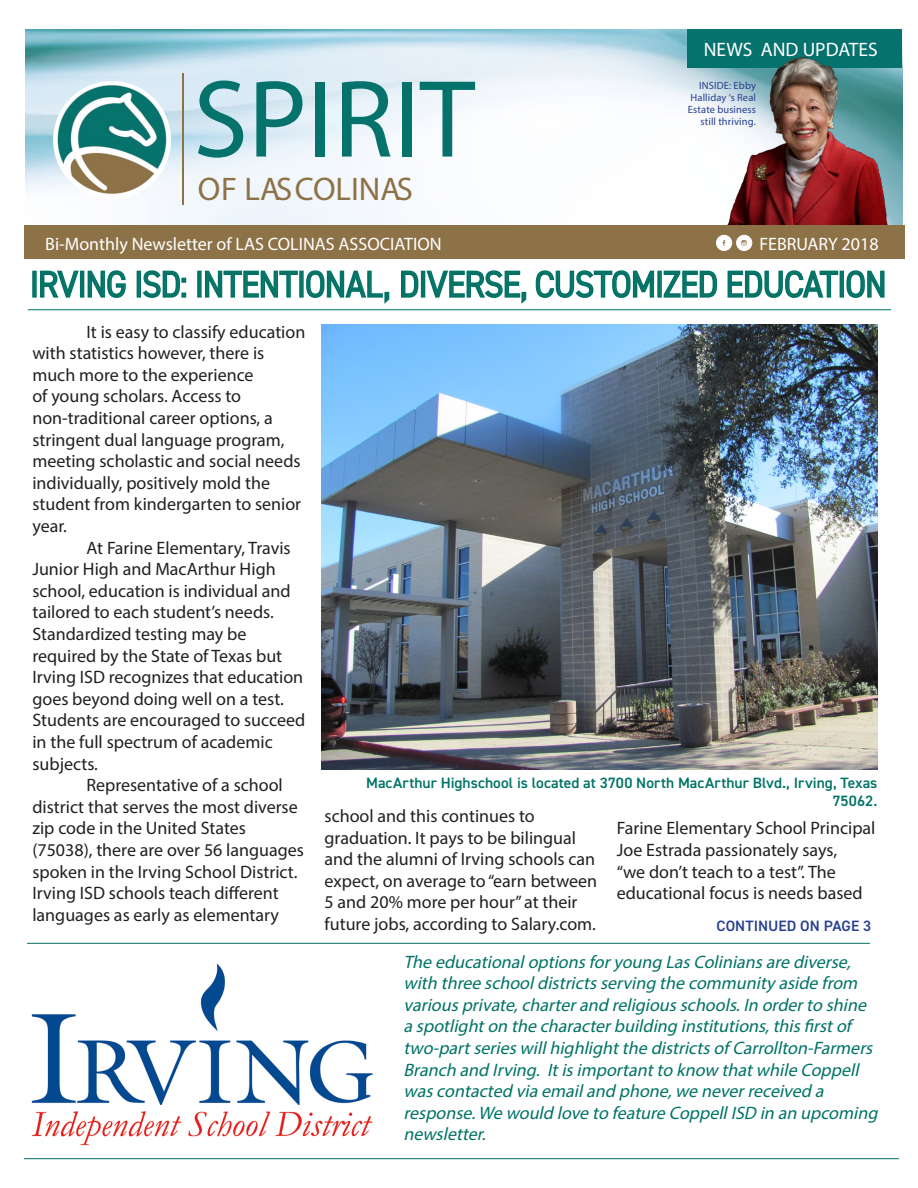
<style>
.page{position:relative;width:918px;height:1188px;background:#fff}
.page>*{position:absolute;margin:0;border:0;box-sizing:border-box;transform-origin:0 0}
.t1{font:111px "Myriad Pro";color:#06726c}
.t2{font:36.9px "DIN2014";letter-spacing:-.02em;color:#0a7367;scale:.92 1}
.t3{font:32.85px "Myriad Pro";color:#8e7247}
.t4{font:19.5px "Myriad Pro";color:#fff}
.t5{font:18px/21.6px "Myriad Pro";color:#231f20}
.t6{font:italic 18px/21.6px "Myriad Pro";color:#007366}
.t7{font:18px "Myriad Pro";color:#fff}
.t8{font:600 15px/18px "DIN2014";color:#007366;text-align:right}
.t9{font:600 15px "DIN2014";color:#253f8e}
.t10{font:10.5px/12px "Myriad Pro";letter-spacing:.01em;color:#253f8e;text-align:right}
</style>
<div class="page">
<img style="left:25px;top:29px;width:877px;height:196px">
<hr style="left:183px;top:73px;width:1px;height:132px;background:#8e7247">
<hr style="left:24px;top:1158px;width:875px;height:1px;background:#007366">
<img style="left:53px;top:81px;width:118px;height:118px;border-radius:59px">
<div style="left:687px;top:29px;width:215px;height:38px;background:#05726d"></div>
<div style="left:32px;top:271px;width:5px;height:27px;border:2px solid #007366"></div>
<svg style="left:40px;top:270px;width:40px;height:28px"></svg>
<div style="left:80px;top:271px;width:4px;height:27px;border:2px solid #007366"></div>
<svg style="left:87px;top:270px;width:39px;height:28px"></svg>
<div style="left:137px;top:271px;width:4px;height:27px;border:2px solid #007366"></div>
<svg style="left:143px;top:270px;width:43px;height:28px"></svg>
<div style="left:197px;top:271px;width:5px;height:27px;border:2px solid #007366"></div>
<svg style="left:204px;top:270px;width:94px;height:28px"></svg>
<div style="left:299px;top:271px;width:5px;height:27px;border:2px solid #007366"></div>
<svg style="left:306px;top:270px;width:84px;height:34px"></svg>
<svg style="left:401px;top:270px;width:18px;height:28px"></svg>
<div style="left:421px;top:271px;width:4px;height:27px;border:2px solid #007366"></div>
<svg style="left:426px;top:270px;width:101px;height:34px"></svg>
<svg style="left:535px;top:270px;width:120px;height:28px"></svg>
<div style="left:657px;top:271px;width:5px;height:27px;border:2px solid #007366"></div>
<svg style="left:663px;top:270px;width:55px;height:28px"></svg>
<svg style="left:727px;top:270px;width:112px;height:28px"></svg>
<div style="left:840px;top:271px;width:4px;height:27px;border:2px solid #007366"></div>
<svg style="left:846px;top:270px;width:39px;height:28px"></svg>
<hr style="left:27px;top:943px;width:843px;height:1px;background:#007366">
<img style="left:31px;top:963px;width:342px;height:183px">
<hr style="left:28px;top:309px;width:863px;height:1px;background:#007366">
<img style="left:321px;top:324px;width:557px;height:446px">
<img style="left:725px;top:57px;width:167px;height:168px">
<div style="left:24px;top:225px;width:880px;height:33px;background:#8e7247"></div>
<div style="left:736px;top:235px;width:16px;height:16px;background:#fefefe;border:1px solid #fff;border-radius:50%"></div>
<div style="left:716px;top:235px;width:16px;height:16px;background:#fefefe;border:1px solid #fff;border-radius:50%"></div>
<svg style="left:741px;top:240px;width:6px;height:5px"></svg>
<svg style="left:723px;top:240px;width:2px;height:6px"></svg>
<p class="t4" style="left:704px;top:37px;width:175px">NEWS AND UPDATES</p>
<p class="t1" style="left:193px;top:51px;width:283px">SPIRIT</p>
<p class="t10" style="left:688px;top:79px;width:70px">INSIDE: Ebby<br>Halliday ‘s Real<br>Estate business still thriving.</p>
<p class="t3" style="left:198px;top:169px;width:217px">OF LAS COLINAS</p>
<p class="t7" style="left:45px;top:233px;width:398px">Bi-Monthly Newsletter of LAS COLINAS ASSOCIATION</p>
<p class="t7" style="left:759px;top:232px;width:121px">FEBRUARY 2018</p>
<p class="t2" style="left:30px;top:261px;width:933px">IRVING ISD: INTENTIONAL, DIVERSE, CUSTOMIZED EDUCATION</p>
<p class="t5" style="left:32px;top:320px;width:274px;text-indent:54px">It is easy to classify education with statistics however, there is much more to the experience<br>of young scholars. Access to non-traditional career options, a stringent dual language program, meeting scholastic and social needs individually, positively mold the student from kindergarten to senior year.</p>
<p class="t5" style="left:32px;top:536px;width:274px;text-indent:54px">At Farine Elementary, Travis<br>Junior High and MacArthur High school, education is individual and tailored to each student’s needs.<br>Standardized testing may be required by the State of Texas but<br>Irving ISD recognizes that education goes beyond doing well on a test.<br>Students are encouraged to succeed in the full spectrum of academic subjects.</p>
<p class="t5" style="left:32px;top:774px;width:273px;text-indent:54px">Representative of a school district that serves the most diverse zip code in the United States (75038), there are over 56 languages spoken in the Irving School District.<br>Irving ISD schools teach different languages as early as elementary</p>
<p class="t8" style="left:366px;top:774px;width:513px">MacArthur Highschool is located at 3700 North MacArthur Blvd., Irving, Texas<br>75062.</p>
<p class="t5" style="left:325px;top:805px;width:274px">school and this continues to graduation. It pays to be bilingual and the alumni of Irving schools can expect, on average to “earn between 5 and 20% more per hour” at their future jobs, according to Salary.com.</p>
<p class="t5" style="left:617px;top:817px;width:260px">Farine Elementary School Principal<br>Joe Estrada passionately says,<br>“we don’t teach to a test”. The educational focus is needs based</p>
<p class="t9" style="left:716px;top:916px;width:156px">CONTINUED ON PAGE 3</p>
<p class="t6" style="left:404px;top:950px;width:480px">The educationaloptionsforyoung LasColiniansare diverse, with three schooldistrictsserving the communityaside from variousprivate,charterand religiousschools.In orderto shine a spotlighton the characterbuilding institutions,thisfirstof two-partserieswillhighlightthe districtsofCarrollton-Farmers Branch and Irving. Itisimportantto know thatwhile Coppell wascontacted via emailand phone,we neverreceived a response.We would love to feature CoppellISD in an upcoming newsletter.</p>
</div>
